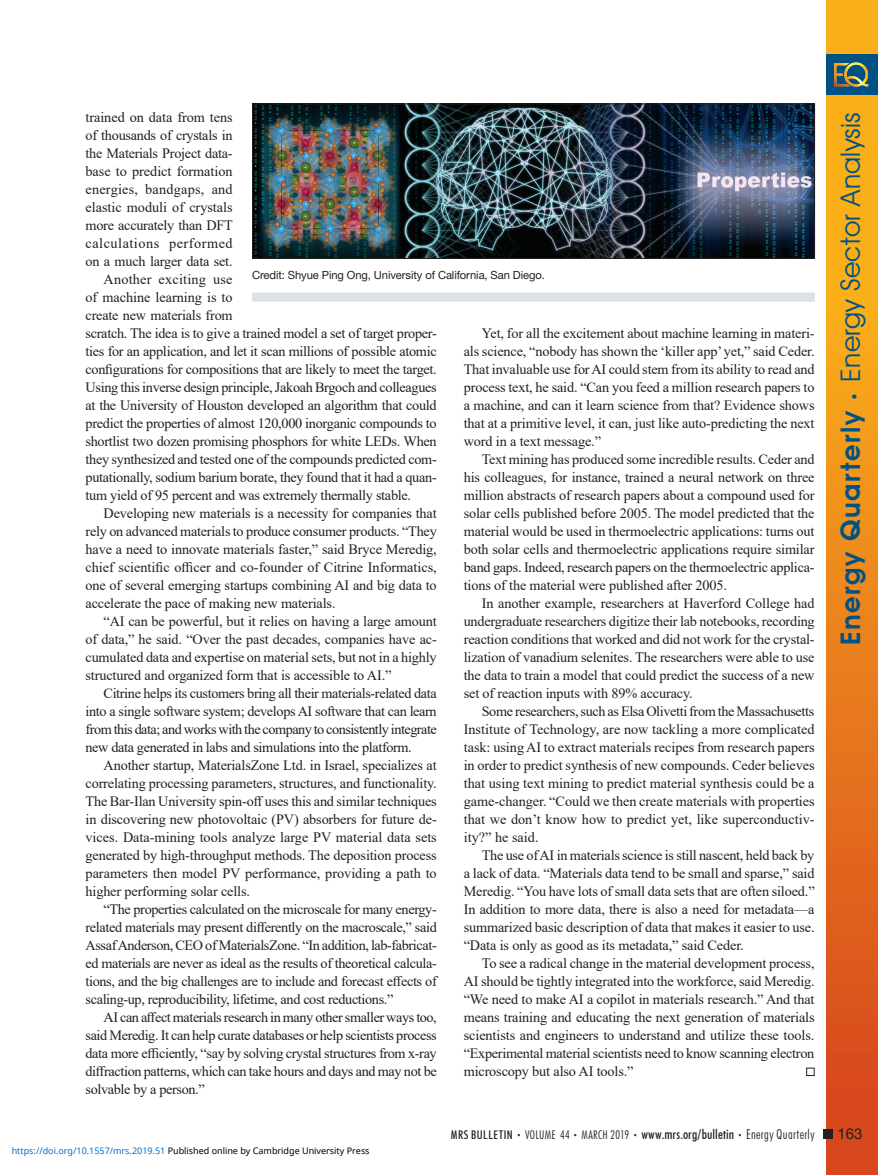
<style>
.page{position:relative;width:878px;height:1175px;background:#fff}
.page>*{position:absolute;margin:0;border:0;box-sizing:border-box;transform-origin:0 0}
.t1{font:27px "Avant Garde IT Cby BT";letter-spacing:.01em;color:#005284}
.t2{font:15px "Helvetica Neue LT Std";color:#231f20}
.Body_Text_9_5_x_12_F{font:14.25px/18px "Times New Roman";letter-spacing:-.02em;color:#231f20;text-align:justify}
.Body_Text_9_5_x_12_F-2{font:14.25px "Times New Roman";color:#231f20}
.t3{font:500 condensed 13.5px "Futura BT";letter-spacing:.01em;color:#231f20}
.CAPTIONS{font:11.25px "Helvetica Neue LT Std";letter-spacing:-.01em;color:#231f20}
.t4{font:9px "Noto Sans";color:#000}
.s1{font-weight:600}
.s2{font-weight:600;font-size:15px}
.s3{color:#0172cf}
.s4{font-size:12px}
.s5{font-weight:300;font-size:7.5px}
.s6{font-weight:300;font-size:12px}
.s7{font-weight:300}
</style>
<div class="page">
<svg style="left:826px;top:0;width:52px;height:1174px"></svg>
<div style="left:826px;top:54px;width:52px;height:40px;background:#005284"></div>
<div style="left:806px;top:1067px;width:8px;height:9px;border:1px solid #231f20"></div>
<img style="left:834px;top:62px;width:34px;height:25px">
<img style="left:254px;top:106px;width:558px;height:151px">
<div style="left:252px;top:104px;width:562px;height:155px;border:1px solid #231f20"></div>
<div style="left:252px;top:292px;width:562px;height:10px;background:#dae2e7"></div>
<div style="left:824px;top:1130px;width:8px;height:8px;background:#231f20"></div>
<p class="Body_Text_9_5_x_12_F" style="left:86px;top:107px;width:149px">trained on data from tens of thousands of crystals in the Materials Project data&shy;base to predict formation energies, bandgaps, and elastic moduli of crystals more accurately than DFT calculations performed on a much larger data set.</p>
<p class="Body_Text_9_5_x_12_F" style="left:86px;top:269px;width:353px;text-align:left;text-indent:18px">Another exciting use<br>of machine learning is to<br>create new materials from<br>scratch. The idea is to give a trained model a set of target proper&shy;ties for an application, and let it scan millions of possible atomic configurations for compositions that are likely to meet the target.<br>Using this inverse design principle, Jakoah Brgoch and colleagues at the University of Houston developed an algorithm that could predict the properties of almost 120,000 inorganic compounds to shortlist two dozen promising phosphors for white LEDs. When they synthesized and tested one of the compounds predicted com&shy;putationally, sodium barium borate, they found that it had a quan&shy;tum yield of 95 percent and was extremely thermally stable.</p>
<p class="Body_Text_9_5_x_12_F" style="left:86px;top:503px;width:353px;text-indent:18px">Developing new materials is a necessity for companies that rely on advanced materials to produce consumer products. “They have a need to innovate materials faster,” said Bryce Meredig, chief scientific officer and co-founder of Citrine Informatics, one of several emerging startups combining AI and big data to accelerate the pace of making new materials.</p>
<p class="Body_Text_9_5_x_12_F" style="left:86px;top:611px;width:353px;text-indent:18px">“AI can be powerful, but it relies on having a large amount of data,” he said. “Over the past decades, companies have ac&shy;cumulated data and expertise on material sets, but not in a highly structured and organized form that is accessible to AI.”</p>
<p class="Body_Text_9_5_x_12_F" style="left:103px;top:683px;width:335px">Citrine helps its customers bring all their materials-related data</p>
<p class="Body_Text_9_5_x_12_F" style="left:86px;top:701px;width:353px">into a single software system; develops AI software that can learn</p>
<p class="Body_Text_9_5_x_12_F" style="left:86px;top:719px;width:353px">from this data; and works with the company to consistently integrate</p>
<p class="Body_Text_9_5_x_12_F" style="left:86px;top:737px;width:328px">new data generated in labs and simulations into the platform.</p>
<p class="Body_Text_9_5_x_12_F" style="left:103px;top:755px;width:335px">Another startup, MaterialsZone Ltd. in Israel, specializes at</p>
<p class="Body_Text_9_5_x_12_F" style="left:86px;top:773px;width:353px">correlating processing parameters, structures, and functionality.</p>
<p class="Body_Text_9_5_x_12_F" style="left:86px;top:791px;width:353px">The Bar-Ilan University spin-off uses this and similar techniques</p>
<p class="Body_Text_9_5_x_12_F" style="left:86px;top:809px;width:352px">in discovering new photovoltaic (PV) absorbers for future de-</p>
<p class="Body_Text_9_5_x_12_F-2" style="left:86px;top:827px;width:353px">vices. Data-mining tools analyze large PV material data sets</p>
<p class="Body_Text_9_5_x_12_F" style="left:86px;top:845px;width:353px">generated by high-throughput methods. The deposition process</p>
<p class="Body_Text_9_5_x_12_F-2" style="left:86px;top:863px;width:353px">parameters then model PV performance, providing a path to</p>
<p class="Body_Text_9_5_x_12_F" style="left:86px;top:881px;width:166px">higher performing solar cells.</p>
<p class="Body_Text_9_5_x_12_F" style="left:86px;top:899px;width:353px;text-indent:18px">“The properties calculated on the microscale for many energy&shy;related materials may present differently on the macroscale,” said Assaf Anderson, CEO of MaterialsZone. “In addition, lab-fabricat&shy;ed materials are never as ideal as the results of theoretical calcula&shy;tions, and the big challenges are to include and forecast effects of scaling-up, reproducibility, lifetime, and cost reductions.”</p>
<p class="Body_Text_9_5_x_12_F" style="left:86px;top:1007px;width:353px;text-indent:18px">AI can affect materials research in many other smaller ways too, said Meredig. It can help curate databases or help scientists process data more efficiently, “say by solving crystal structures from x-ray diffraction patterns, which can take hours and days and may not be solvable by a person.”</p>
<p class="CAPTIONS" style="left:252px;top:268px;width:294px">Credit: Shyue Ping Ong, University of California, San Diego.</p>
<p class="Body_Text_9_5_x_12_F" style="left:464px;top:323px;width:352px;text-indent:18px">Yet, for all the excitement about machine learning in materi&shy;als science, “nobody has shown the ‘killer app’ yet,” said Ceder.<br>That invaluable use for AI could stem from its ability to read and process text, he said. “Can you feed a million research papers to a machine, and can it learn science from that? Evidence shows that at a primitive level, it can, just like auto-predicting the next word in a text message.”</p>
<p class="Body_Text_9_5_x_12_F" style="left:464px;top:449px;width:352px;text-indent:18px">Text mining has produced some incredible results. Ceder and his colleagues, for instance, trained a neural network on three million abstracts of research papers about a compound used for solar cells published before 2005. The model predicted that the material would be used in thermoelectric applications: turns out both solar cells and thermoelectric applications require similar band gaps. Indeed, research papers on the thermoelectric applica&shy;tions of the material were published after 2005.</p>
<p class="Body_Text_9_5_x_12_F" style="left:464px;top:593px;width:352px;text-indent:18px">In another example, researchers at Haverford College had undergraduate researchers digitize their lab notebooks, recording reaction conditions that worked and did not work for the crystal&shy;lization of vanadium selenites. The researchers were able to use the data to train a model that could predict the success of a new set of reaction inputs with 89% accuracy.</p>
<p class="Body_Text_9_5_x_12_F" style="left:464px;top:701px;width:352px;text-indent:18px">Some researchers, such as Elsa Olivetti from the Massachusetts Institute of Technology, are now tackling a more complicated task: using AI to extract materials recipes from research papers in order to predict synthesis of new compounds. Ceder believes that using text mining to predict material synthesis could be a game-changer. “Could we then create materials with properties that we don’t know how to predict yet, like superconductiv&shy;ity?” he said.</p>
<p class="Body_Text_9_5_x_12_F" style="left:464px;top:845px;width:352px;text-indent:18px">The use of AI in materials science is still nascent, held back by a lack of data. “Materials data tend to be small and sparse,” said Meredig. “You have lots of small data sets that are often siloed.” In addition to more data, there is also a need for metadata—a summarized basic description of data that makes it easier to use. “Data is only as good as its metadata,” said Ceder.</p>
<p class="Body_Text_9_5_x_12_F" style="left:464px;top:953px;width:352px;text-indent:18px">To see a radical change in the material development process, AI should be tightly integrated into the workforce, said Meredig. “We need to make AI a copilot in materials research.” And that means training and educating the next generation of materials scientists and engineers to understand and utilize these tools. “Experimental material scientists need to know scanning electron microscopy but also AI tools.”</p>
<p class="t1" style="left:834px;top:645px;width:534px;rotate:-90deg"><span class="s1">Energy Quarterly</span> <span class="s2">•</span> Energy Sector Analysis</p>
<p class="t4" style="left:12px;top:1143px;width:359px"><span class="s3">https://doi.org/10.1557/mrs.2019.51</span> Published online by Cambridge University Press</p>
<p class="t3" style="left:451px;top:1126px;width:365px"><span class="s4">MRS BULLETIN</span> <span class="s5">•</span> <span class="s6">VOLUME 44</span> <span class="s5">•</span> <span class="s6">MARCH 2019</span> <span class="s5">•</span> www.mrs.org/bulletin <span class="s5">•</span> <span class="s7">Energy Quarterly</span></p>
<p class="t2" style="left:837px;top:1124px;width:27px">163</p>
</div>
